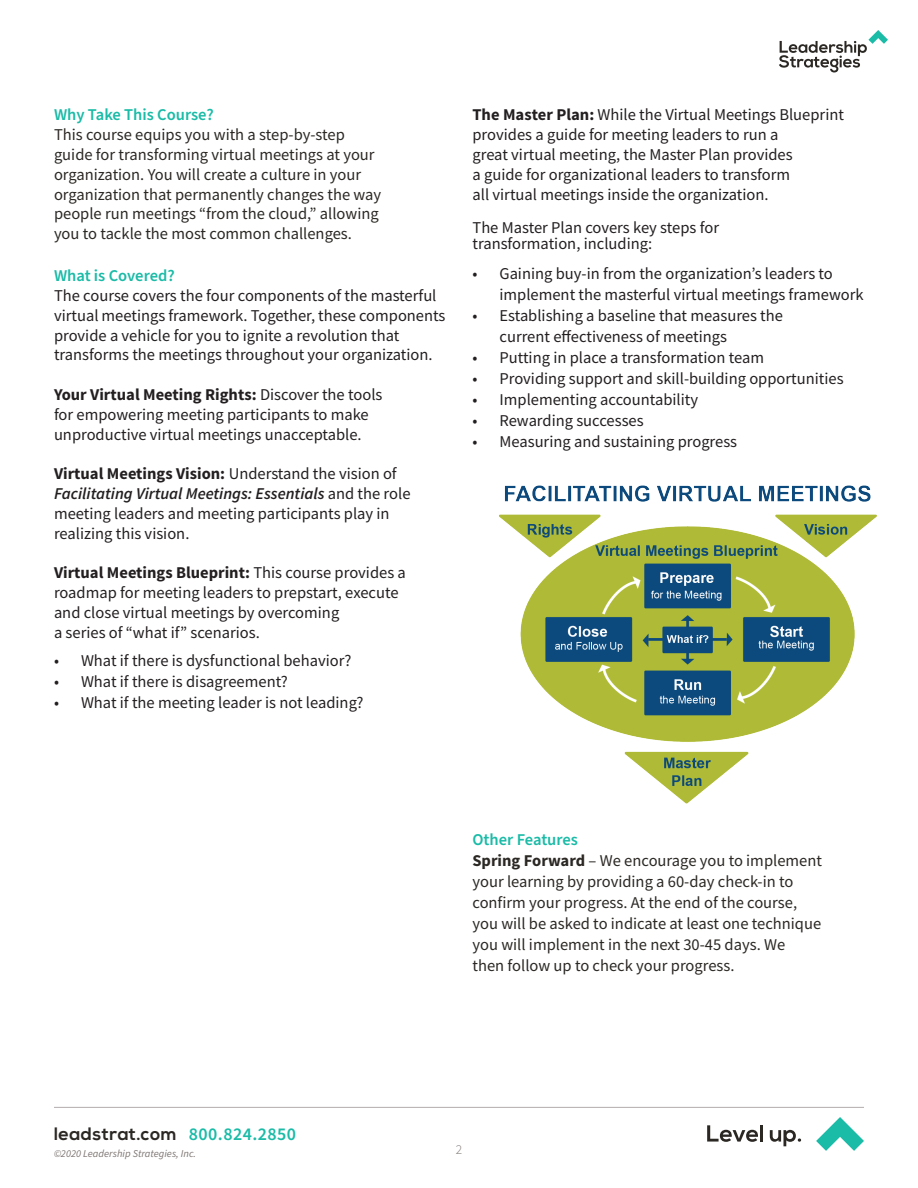
<style>
.page{position:relative;width:918px;height:1188px;background:#fff}
.page>*{position:absolute;margin:0;border:0;box-sizing:border-box;transform-origin:0 0}
.t1{font:700 18px "Nexa";letter-spacing:.025em;color:#2b2824}
.t2{font:600 18px "Source Sans Pro";letter-spacing:.025em;color:#1abba7}
.t3{font:16.5px/19.8px "Source Sans Pro";color:#231f20}
.t4{font:16.5px/19.8px "Source Sans Pro";color:#2b2824}
.t5{font:600 16.5px "Source Sans Pro";color:#1abba7}
.t6{font:300 13.5px "Source Sans Pro";color:#7e7774}
.t7{font:italic 10.5px "Source Sans Pro";color:#7e7774}
.s1{font-weight:700}
.s2{font-weight:600;font-style:italic}
</style>
<div class="page">
<svg style="left:779px;top:30px;width:109px;height:42px"></svg>
<svg style="left:816px;top:1117px;width:48px;height:34px"></svg>
<svg style="left:707px;top:1125px;width:51px;height:17px"></svg>
<hr style="left:760px;top:1125px;width:3px;height:17px;background:#2b2824">
<svg style="left:770px;top:1130px;width:31px;height:16px"></svg>
<hr style="left:54px;top:1107px;width:810px;height:1px;background:#b3aeac">
<img style="left:499px;top:485px;width:378px;height:319px">
<p class="t5" style="left:54px;top:104px;width:161px">Why Take This Course?</p>
<p class="t4" style="left:54px;top:125px;width:329px">This course equips you with a step-by-step guide for transforming virtual meetings at your organization. You will create a culture in your organization that permanently changes the way people run meetings “from the cloud,” allowing you to tackle the most common challenges.</p>
<p class="t5" style="left:54px;top:265px;width:122px">What is Covered?</p>
<p class="t3" style="left:54px;top:286px;width:393px">The course covers the four components of the masterful virtual meetings framework. Together, these components provide a vehicle for you to ignite a revolution that transforms the meetings throughout your organization.</p>
<p class="t3" style="left:54px;top:385px;width:330px"><span class="s1">Your Virtual Meeting Rights:</span> Discover the tools for empowering meeting participants to make unproductive virtual meetings unacceptable.</p>
<p class="t3" style="left:54px;top:464px;width:358px"><span class="s1">Virtual Meetings Vision:</span> Understand the vision of <span class="s2">Facilitating Virtual Meetings: Essentials</span> and the role meeting leaders and meeting participants play in realizing this vision.</p>
<p class="t3" style="left:54px;top:563px;width:353px"><span class="s1">Virtual Meetings Blueprint:</span> This course provides a roadmap for meeting leaders to prepstart, execute and close virtual meetings by overcoming<br>a series of “what if” scenarios.</p>
<p class="t3" style="left:54px;top:651px;width:299px">• What if there is dysfunctional behavior?</p>
<p class="t3" style="left:54px;top:672px;width:235px">• What if there is disagreement?</p>
<p class="t3" style="left:54px;top:693px;width:311px">• What if the meeting leader is not leading?</p>
<p class="t3" style="left:472px;top:105px;width:373px"><span class="s1">The Master Plan:</span> While the Virtual Meetings Blueprint provides a guide for meeting leaders to run a<br>great virtual meeting, the Master Plan provides<br>a guide for organizational leaders to transform<br>all virtual meetings inside the organization.</p>
<p class="t3" style="left:472px;top:219px;width:248px;line-height:16.5px">The Master Plan covers key steps for transformation, including:</p>
<p class="t3" style="left:500px;top:263px;width:366px;line-height:21px;text-indent:-27px">• Gaining buy-in from the organization’s leaders to implement the masterful virtual meetings framework</p>
<p class="t3" style="left:500px;top:305px;width:285px;line-height:21px;text-indent:-27px">• Establishing a baseline that measures the current effectiveness of meetings</p>
<p class="t3" style="left:472px;top:348px;width:293px">• Putting in place a transformation team</p>
<p class="t3" style="left:472px;top:369px;width:373px">• Providing support and skill-building opportunities</p>
<p class="t3" style="left:472px;top:390px;width:227px">• Implementing accountability</p>
<p class="t3" style="left:472px;top:411px;width:173px">• Rewarding successes</p>
<p class="t3" style="left:472px;top:432px;width:266px">• Measuring and sustaining progress</p>
<p class="t5" style="left:472px;top:828px;width:107px">Other Features</p>
<p class="t4" style="left:472px;top:850px;width:351px;line-height:21px"><span class="s1">Spring Forward</span> – We encourage you to implement your learning by providing a 60-day check-in to confirm your progress. At the end of the course, you will be asked to indicate at least one technique you will implement in the next 30-45 days. We<br>then follow up to check your progress.</p>
<p class="t1" style="left:54px;top:1123px;width:125px">leadstrat.com</p>
<p class="t2" style="left:189px;top:1122px;width:109px">800.824.2850</p>
<p class="t7" style="left:54px;top:1146px;width:144px">©2020 Leadership Strategies, Inc.</p>
<p class="t6" style="left:456px;top:1142px;width:8px">2</p>
</div>
